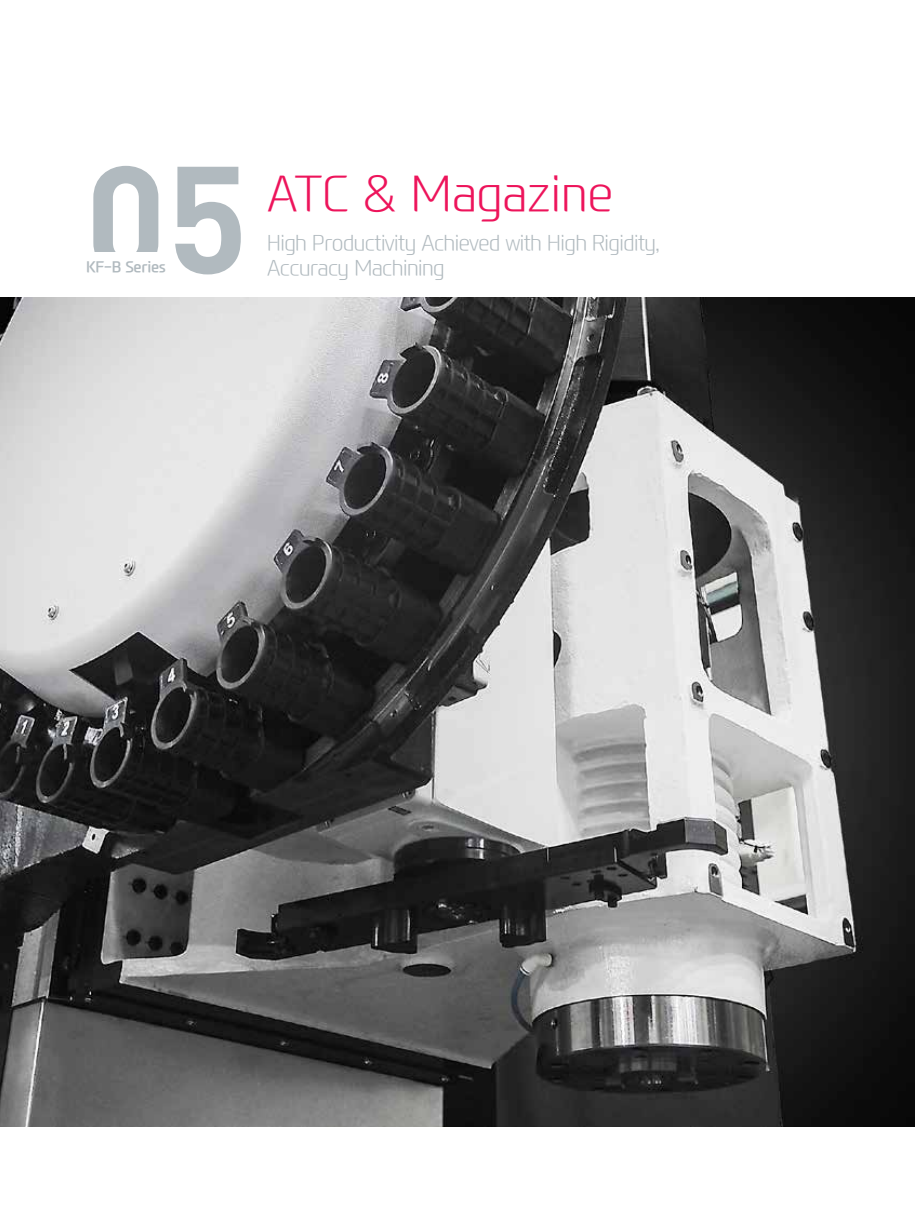
<style>
.page{position:relative;width:915px;height:1212px;background:#fff}
.page>*{position:absolute;margin:0;border:0;box-sizing:border-box;transform-origin:0 0}
.t1{font:700 150px "DIN";color:#b1babf}
.t2{font:300 48px "Modern H Eco";color:#ed145b}
.t3{font:300 21px "Modern H Eco";letter-spacing:-.025em;color:#b1babf}
.t4{font:700 15px "Modern H";letter-spacing:-.025em;color:#b1babf}
</style>
<div class="page">
<img style="left:0;top:298px;width:914px;height:829px">
<h1 class="t1" style="left:85px;top:121px;width:164px">05</h1>
<h2 class="t2" style="left:267px;top:161px;width:348px">ATC &amp; Magazine</h2>
<p class="t3" style="left:267px;top:229px;width:394px">High Productivity Achieved with High Rigidity,</p>
<p class="t4" style="left:86px;top:256px;width:81px">KF-B Series</p>
<p class="t3" style="left:267px;top:254px;width:179px">Accuracy Machining</p>
</div>
